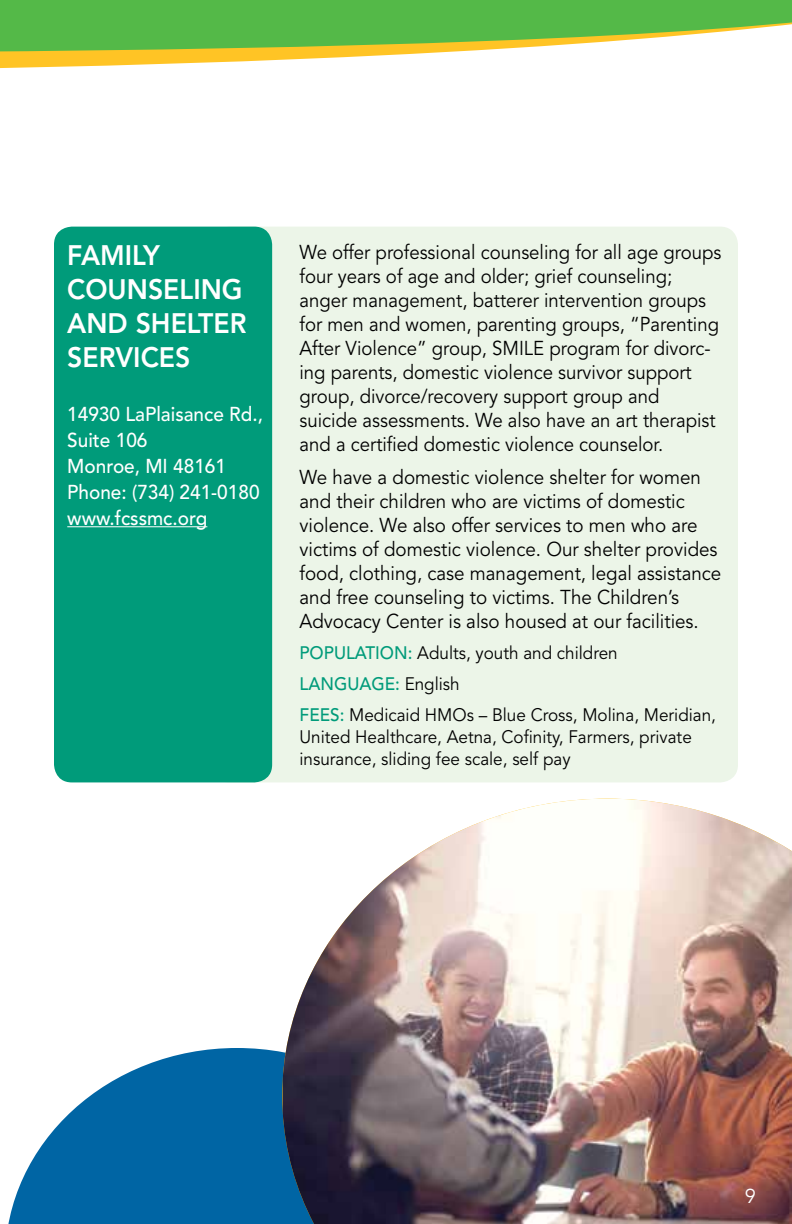
<style>
.page{position:relative;width:792px;height:1224px;background:#fff}
.page>*{position:absolute;margin:0;border:0;box-sizing:border-box;transform-origin:0 0}
.t1{font:800 28px/34px "Avenir";color:#fff;scale:.95 1}
.t2{font:20px/24px "Avenir";color:#000;scale:.93 1}
.t3{font:20px/24px "Avenir";color:#000;scale:.94 1}
.t4{font:500 20px/26px "Avenir";color:#fff;scale:.95 1}
.t5{font:20px "Avenir";color:#fff}
.t6{font:18px/31px "Avenir";color:#000;scale:.95 1}
.s1{font-weight:500;color:#009b7a}
</style>
<div class="page">
<svg style="left:8px;top:1048px;width:274px;height:176px;fill:#0065a4"></svg>
<img style="left:283px;top:799px;width:509px;height:425px">
<svg style="left:0;top:0;width:792px;height:68px;fill:#54b948"></svg>
<div style="left:212px;top:227px;width:526px;height:555px;background:#ecf5e8;border-radius:18px"></div>
<div style="left:54px;top:227px;width:218px;height:555px;background:#009b7a;border-radius:18px"></div>
<hr style="left:67px;top:526px;width:140px;height:1px;background:#fff">
<h1 class="t1" style="left:67px;top:238px;width:190px">FAMILY<br>COUNSELING<br>AND SHELTER<br>SERVICES</h1>
<p class="t4" style="left:67px;top:401px;width:208px">14930 LaPlaisance Rd.,<br>Suite 106<br>Monroe, MI 48161<br>Phone: (734) 241-0180 www.fcssmc.org</p>
<p class="t2" style="left:300px;top:240px;width:455px">We offer professional counseling for all age groups four years of age and older; grief counseling; anger management, batterer intervention groups for men and women, parenting groups, “Parenting After Violence” group, SMILE program for divorc&shy;ing parents, domestic violence survivor support group, divorce/recovery support group and suicide assessments. We also have an art therapist and a certified domestic violence counselor.</p>
<p class="t3" style="left:300px;top:465px;width:450px">We have a domestic violence shelter for women and their children who are victims of domestic violence. We also offer services to men who are victims of domestic violence. Our shelter provides food, clothing, case management, legal assistance and free counseling to victims. The Children’s Advocacy Center is also housed at our facilities.</p>
<p class="t6" style="left:300px;top:638px;width:440px"><span class="s1">POPULATION:</span> Adults, youth and children<br><span class="s1">LANGUAGE:</span> English<br><span class="s1">FEES:</span> Medicaid HMOs – Blue Cross, Molina, Meridian,</p>
<p class="t6" style="left:300px;top:726px;width:414px;line-height:22px">United Healthcare, Aetna, Cofinity, Farmers, private insurance, sliding fee scale, self pay</p>
<p class="t5" style="left:745px;top:1185px;width:13px">9</p>
</div>
